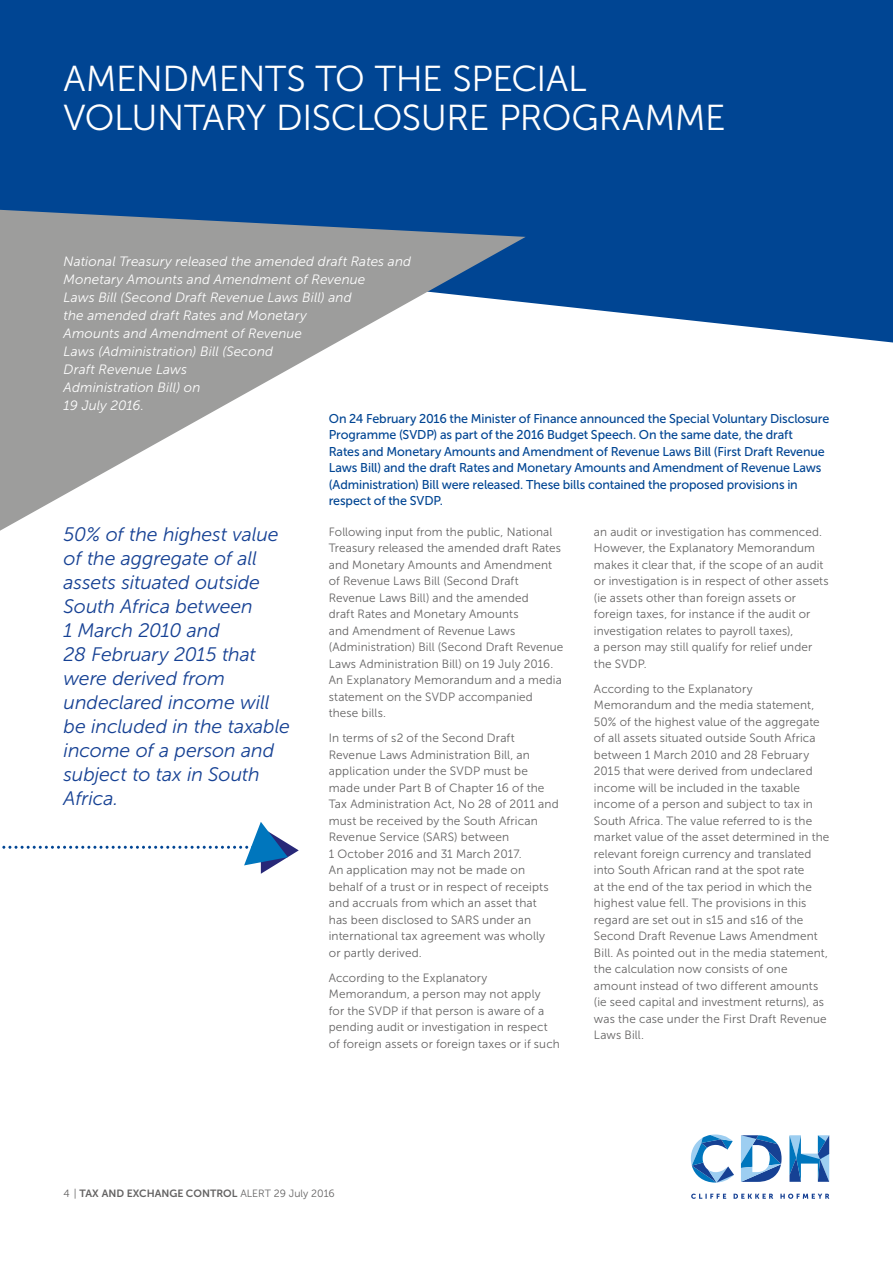
<style>
.page{position:relative;width:893px;height:1263px;background:#fff}
.page>*{position:absolute;margin:0;border:0;box-sizing:border-box;transform-origin:0 0}
.t1{font:36px/39px "Museo Sans 300";letter-spacing:-.01em;color:#fff}
.t2{font:italic 19.5px/24px "Museo Sans 300";letter-spacing:-.005em;color:#164194}
.t3{font:italic 13.5px/18px "Museo Sans 300";letter-spacing:.01em;color:#fff}
.t4{font:12.75px/16.5px "Museo Sans 500";letter-spacing:-.01em;color:#014593}
.t5{font:12px/16.5px "Museo Sans 300";letter-spacing:.01em;color:#646363}
.t6{font:10.5px "Museo Sans 700";color:#646363}
.s1{font-family:"Museo Sans 300"}
</style>
<div class="page">
<div style="left:0;top:0;width:892px;height:343px;background:#004593"></div>
<svg style="left:0;top:210px;width:525px;height:321px;fill:#9d9d9c"></svg>
<svg style="left:691px;top:1194px;width:138px;height:5px"></svg>
<svg style="left:789px;top:1135px;width:40px;height:47px"></svg>
<svg style="left:691px;top:1135px;width:43px;height:48px"></svg>
<svg style="left:741px;top:1135px;width:40px;height:47px"></svg>
<svg style="left:2px;top:822px;width:297px;height:52px"></svg>
<h1 class="t1" style="left:64px;top:63px;width:663px">AMENDMENTS TO THE SPECIAL<br>VOLUNTARY DISCLOSURE PROGRAMME</h1>
<p class="t3" style="left:64px;top:254px;width:349px">National Treasury released the amended draft Rates and Monetary Amounts and Amendment of Revenue<br>Laws Bill (Second Draft Revenue Laws Bill) and<br>the amended draft Rates and Monetary<br>Amounts and Amendment of Revenue<br>Laws (Administration) Bill (Second<br>Draft Revenue Laws<br>Administration Bill) on<br>19 July 2016.</p>
<p class="t4" style="left:329px;top:411px;width:502px">On 24 February 2016 the Minister of Finance announced the Special Voluntary Disclosure Programme (SVDP) as part of the 2016 Budget Speech. On the same date, the draft<br>Rates and Monetary Amounts and Amendment of Revenue Laws Bill (First Draft Revenue Laws Bill) and the draft Rates and Monetary Amounts and Amendment of Revenue Laws (Administration) Bill were released. These bills contained the proposed provisions in respect of the SVDP.</p>
<p class="t2" style="left:64px;top:525px;width:228px">50% of the highest value of the aggregate of all assets situated outside<br>South Africa between<br>1 March 2010 and<br>28 February 2015 that were derived from undeclared income will be included in the taxable income of a person and subject to tax in South<br>Africa.</p>
<p class="t5" style="left:329px;top:524px;width:236px">Following input from the public, National Treasury released the amended draft Rates and Monetary Amounts and Amendment of Revenue Laws Bill (Second Draft Revenue Laws Bill) and the amended<br>draft Rates and Monetary Amounts<br>and Amendment of Revenue Laws (Administration) Bill (Second Draft Revenue Laws Administration Bill) on 19 July 2016.<br>An Explanatory Memorandum and a media statement on the SVDP accompanied these bills.</p>
<p class="t5" style="left:329px;top:731px;width:231px">In terms of s2 of the Second Draft Revenue Laws Administration Bill, an application under the SVDP must be made under Part B of Chapter 16 of the Tax Administration Act, No 28 of 2011 and must be received by the South African Revenue Service (SARS) between<br>1 October 2016 and 31 March 2017.<br>An application may not be made on behalf of a trust or in respect of receipts and accruals from which an asset that<br>has been disclosed to SARS under an international tax agreement was wholly or partly derived.</p>
<p class="t5" style="left:329px;top:970px;width:232px">According to the Explanatory Memorandum, a person may not apply<br>for the SVDP if that person is aware of a pending audit or investigation in respect of foreign assets or foreign taxes or if such</p>
<p class="t5" style="left:594px;top:524px;width:236px">an audit or investigation has commenced.<br>However, the Explanatory Memorandum makes it clear that, if the scope of an audit or investigation is in respect of other assets (ie assets other than foreign assets or foreign taxes, for instance if the audit or investigation relates to payroll taxes),<br>a person may still qualify for relief under the SVDP.</p>
<p class="t5" style="left:594px;top:681px;width:237px">According to the Explanatory Memorandum and the media statement, 50% of the highest value of the aggregate of all assets situated outside South Africa between 1 March 2010 and 28 February 2015 that were derived from undeclared income will be included in the taxable income of a person and subject to tax in South Africa. The value referred to is the market value of the asset determined in the relevant foreign currency and translated into South African rand at the spot rate<br>at the end of the tax period in which the highest value fell. The provisions in this regard are set out in s15 and s16 of the Second Draft Revenue Laws Amendment Bill. As pointed out in the media statement, the calculation now consists of one amount instead of two different amounts (ie seed capital and investment returns), as was the case under the First Draft Revenue Laws Bill.</p>
<p class="t6" style="left:64px;top:1189px;width:273px"><span class="s1">4 |</span> TAX AND EXCHANGE CONTROL <span class="s1">ALERT 29 July 2016</span></p>
</div>
